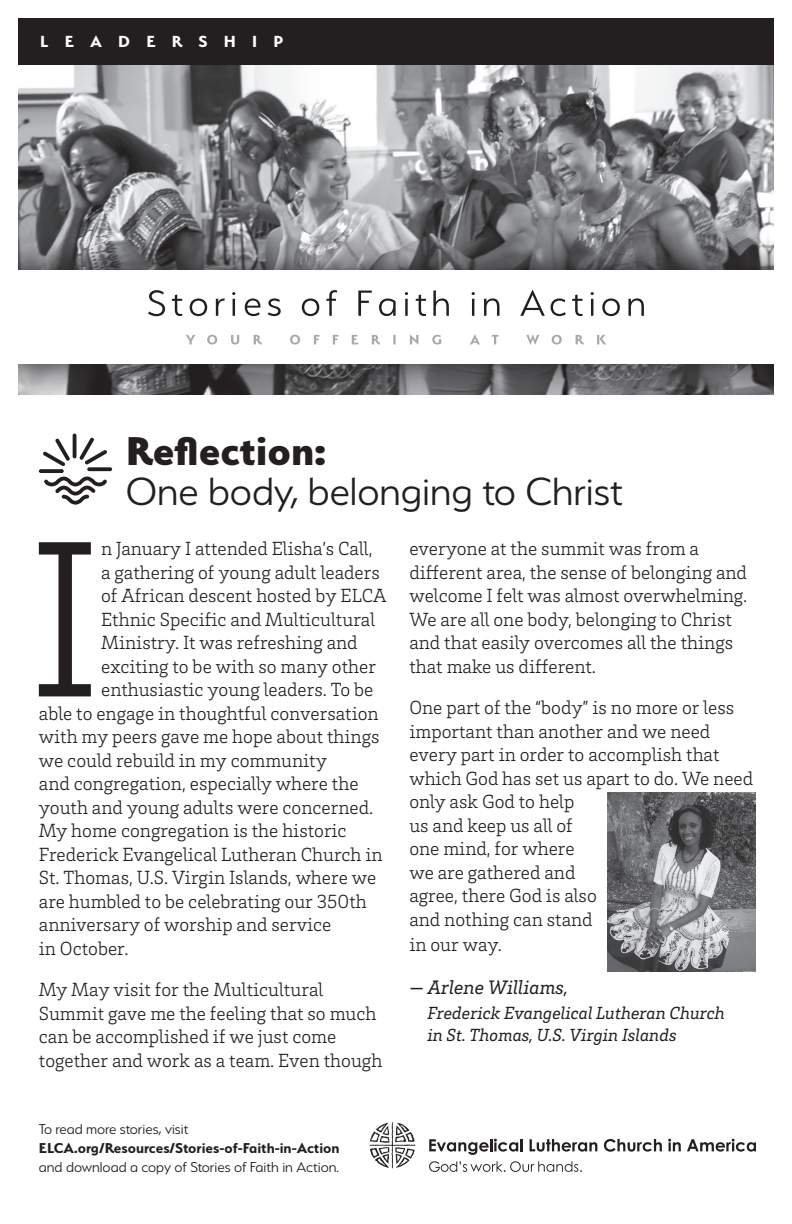
<style>
.page{position:relative;width:792px;height:1224px;background:#fff}
.page>*{position:absolute;margin:0;border:0;box-sizing:border-box;transform-origin:0 0}
.t1{font:300 228px "Brix Slab";color:#231f20}
.t2{font:800 45px "Serenity";color:#231f20}
.t3{font:300 44px "Serenity";color:#231f20}
.t4{font:italic 20px "Brix Slab";color:#231f20}
.t5{font:300 19.6px/23.6px "Brix Slab";color:#231f20}
.t6{font:italic 18px/22px "Brix Slab";color:#231f20}
.t7{font:700 18px "Serenity";letter-spacing:.9em;color:#fff}
.t8{font:300 16px/19.2px "Serenity";color:#231f20}
.s1{font-weight:700}
</style>
<div class="page">
<img style="left:18px;top:64px;width:756px;height:173px">
<svg style="left:18px;top:237px;width:756px;height:158px;background:#676669"></svg>
<div style="left:0;top:270px;width:792px;height:94px;background:#fff"></div>
<svg style="left:186px;top:335px;width:420px;height:10px"></svg>
<svg style="left:148px;top:290px;width:496px;height:26px"></svg>
<div style="left:18px;top:18px;width:756px;height:46px;background:#231f20"></div>
<svg style="left:39px;top:434px;width:73px;height:71px"></svg>
<img style="left:608px;top:792px;width:148px;height:180px">
<svg style="left:429px;top:1139px;width:94px;height:16px"></svg>
<svg style="left:530px;top:1139px;width:67px;height:13px"></svg>
<svg style="left:604px;top:1139px;width:58px;height:13px"></svg>
<svg style="left:668px;top:1139px;width:13px;height:12px"></svg>
<svg style="left:687px;top:1139px;width:69px;height:13px"></svg>
<svg style="left:429px;top:1161px;width:153px;height:11px"></svg>
<svg style="left:369px;top:1122px;width:46px;height:46px"></svg>
<p class="t7" style="left:40px;top:32px;width:245px">LEADERSHIP</p>
<p class="t2" style="left:126px;top:425px;width:202px">Reflection:</p>
<p class="t3" style="left:126px;top:468px;width:499px">One body, belonging to Christ</p>
<p class="t1" style="left:29px;top:474px;width:74px">I</p>
<p class="t5" style="left:101px;top:536px;width:273px">n January I attended Elisha’s Call,</p>
<p class="t5" style="left:101px;top:560px;width:280px">a gathering of young adult leaders</p>
<p class="t5" style="left:101px;top:583px;width:287px">of African descent hosted by ELCA</p>
<p class="t5" style="left:101px;top:607px;width:276px">Ethnic Specific and Multicultural</p>
<p class="t5" style="left:101px;top:630px;width:258px">Ministry. It was refreshing and</p>
<p class="t5" style="left:101px;top:654px;width:276px">exciting to be with so many other</p>
<p class="t5" style="left:101px;top:677px;width:274px">enthusiastic young leaders. To be</p>
<p class="t5" style="left:39px;top:701px;width:341px">able to engage in thoughtful conversation</p>
<p class="t5" style="left:39px;top:724px;width:342px">with my peers gave me hope about things</p>
<p class="t5" style="left:39px;top:748px;width:290px">we could rebuild in my community</p>
<p class="t5" style="left:39px;top:771px;width:321px">and congregation, especially where the</p>
<p class="t5" style="left:39px;top:795px;width:336px">youth and young adults were concerned.</p>
<p class="t5" style="left:39px;top:818px;width:309px">My home congregation is the historic</p>
<p class="t5" style="left:39px;top:842px;width:345px">Frederick Evangelical Lutheran Church in</p>
<p class="t5" style="left:39px;top:865px;width:339px">St. Thomas, U.S. Virgin Islands, where we</p>
<p class="t5" style="left:39px;top:889px;width:329px">are humbled to be celebrating our 350th</p>
<p class="t5" style="left:39px;top:912px;width:294px">anniversary of worship and service</p>
<p class="t5" style="left:39px;top:936px;width:91px">in October.</p>
<p class="t5" style="left:39px;top:977px;width:345px">My May visit for the Multicultural Summit gave me the feeling that so much can be accomplished if we just come together and work as a team. Even though</p>
<p class="t8" style="left:39px;top:1119px;width:302px">To read more stories, visit<br><span class="s1">ELCA.org/Resources/Stories-of-Faith-in-Action </span>and download a copy of Stories of Faith in Action.</p>
<p class="t5" style="left:409px;top:536px;width:340px">everyone at the summit was from a different area, the sense of belonging and welcome I felt was almost overwhelming.<br>We are all one body, belonging to Christ and that easily overcomes all the things that make us different.</p>
<p class="t5" style="left:409px;top:695px;width:345px">One part of the “body” is no more or less important than another and we need every part in order to accomplish that which God has set us apart to do. We need only ask God to help<br>us and keep us all of<br>one mind, for where<br>we are gathered and<br>agree, there God is also<br>and nothing can stand<br>in our way.</p>
<p class="t4" style="left:409px;top:974px;width:160px">— Arlene Williams,</p>
<p class="t6" style="left:427px;top:1001px;width:299px">Frederick Evangelical Lutheran Church in St. Thomas, U.S. Virgin Islands</p>
</div>
